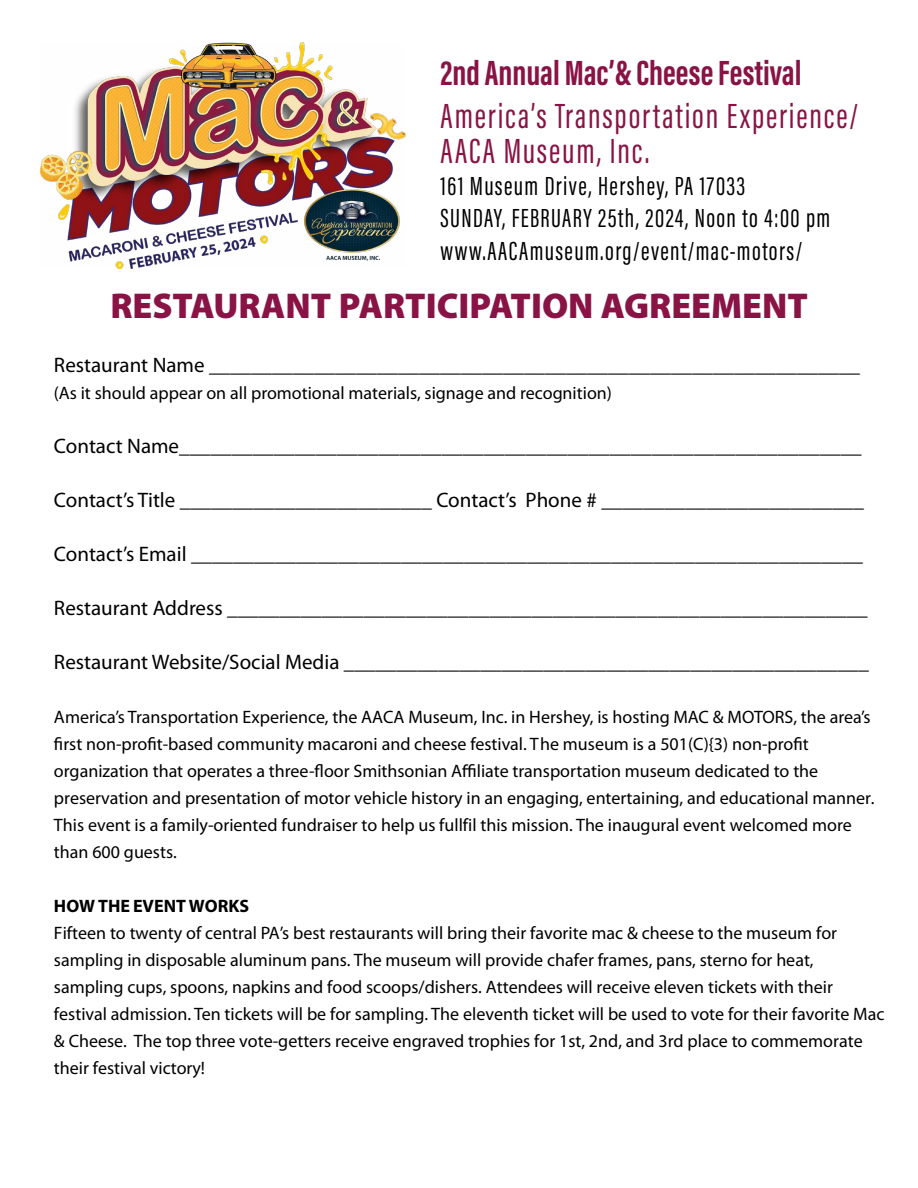
<style>
.page{position:relative;width:918px;height:1188px;background:#fff}
.page>*{position:absolute;margin:0;border:0;box-sizing:border-box;transform-origin:0 0}
.t1{font:36px/34.5px "Acumin Pro Extra Cond";letter-spacing:.05em;color:#891345}
.t2{font:900 36px "Myriad Pro";color:#891345}
.t3{font:700 36px "Acumin Pro Extra Cond";color:#891345}
.t4{font:27px/32.4px "Acumin Pro Extra Cond";letter-spacing:.05em;color:#000}
.t5{font:21px "Myriad Pro";color:#000}
.t6{font:18px/27px "Myriad Pro";color:#000}
.t7{font:700 18px "Myriad Pro";color:#000}
</style>
<div class="page">
<img style="left:40px;top:42px;width:365px;height:226px">
<h1 class="t3" style="left:441px;top:51px;width:363px">2nd Annual Mac’&amp; Cheese Festival</h1>
<h1 class="t1" style="left:441px;top:99px;width:419px">America’s Transportation Experience/<br>AACA Museum, Inc.</h1>
<h2 class="t4" style="left:441px;top:170px;width:391px">161 Museum Drive, Hershey, PA 17033<br>SUNDAY, FEBRUARY 25th, 2024, Noon to 4:00 pm www.AACAmuseum.org/event/mac-motors/</h2>
<h1 class="t2" style="left:110px;top:285px;width:699px">RESTAURANT PARTICIPATION AGREEMENT</h1>
<p class="t5" style="left:54px;top:354px;width:808px">Restaurant Name ______________________________________________________________</p>
<p class="t6" style="left:54px;top:380px;width:560px">(As it should appear on all promotional materials, signage and recognition)</p>
<p class="t5" style="left:54px;top:435px;width:809px">Contact Name_________________________________________________________________</p>
<p class="t5" style="left:54px;top:489px;width:811px">Contact’s Title ________________________ Contact’s Phone # _________________________</p>
<p class="t5" style="left:54px;top:543px;width:811px">Contact’s Email ________________________________________________________________</p>
<p class="t5" style="left:54px;top:597px;width:815px">Restaurant Address _____________________________________________________________</p>
<p class="t5" style="left:54px;top:651px;width:816px">Restaurant Website/Social Media __________________________________________________</p>
<p class="t6" style="left:54px;top:703px;width:822px">America’s Transportation Experience, the AACA Museum, Inc. in Hershey, is hosting MAC &amp; MOTORS, the area’s first non-profit-based community macaroni and cheese festival. The museum is a 501(C){3) non-profit organization that operates a three-floor Smithsonian Affiliate transportation museum dedicated to the preservation and presentation of motor vehicle history in an engaging, entertaining, and educational manner.<br>This event is a family-oriented fundraiser to help us fullfil this mission. The inaugural event welcomed more than 600 guests.</p>
<p class="t7" style="left:54px;top:895px;width:197px">HOW THE EVENT WORKS</p>
<p class="t6" style="left:54px;top:919px;width:832px">Fifteen to twenty of central PA’s best restaurants will bring their favorite mac &amp; cheese to the museum for sampling in disposable aluminum pans. The museum will provide chafer frames, pans, sterno for heat, sampling cups, spoons, napkins and food scoops/dishers. Attendees will receive eleven tickets with their festival admission. Ten tickets will be for sampling. The eleventh ticket will be used to vote for their favorite Mac &amp; Cheese. The top three vote-getters receive engraved trophies for 1st, 2nd, and 3rd place to commemorate their festival victory!</p>
</div>
